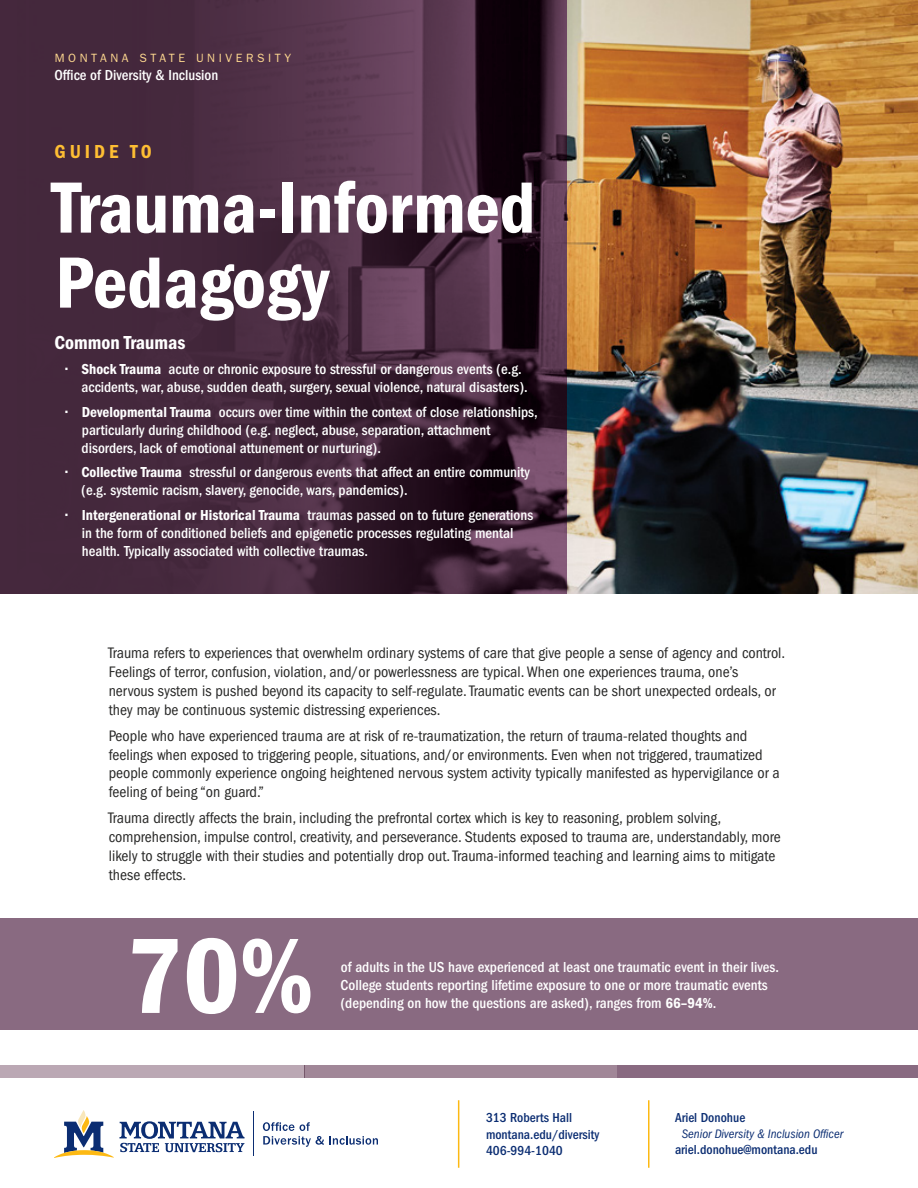
<style>
.page{position:relative;width:918px;height:1188px;background:#fff}
.page>*{position:absolute;margin:0;border:0;box-sizing:border-box;transform-origin:0 0}
.t1{font:110.85px "ITC Franklin Gothic Std Dm Cd";color:#fff}
.t2{font:75px/75px "ITC Franklin Gothic Std Dm Cd";color:#fff}
.t3{font:19.5px "ITC Franklin Gothic Std Dm Cd";color:#fff}
.t4{font:19.5px "ITC Franklin Gothic Std Dm Cd";letter-spacing:.2em;color:#febe33}
.t5{font:condensed 15.75px/18.9px "ITC Franklin Gothic Std";color:#282827}
.t6{font:500 condensed 15px/18px "ITC Franklin Gothic Std";color:#fff}
.t7{font:15px "ITC Franklin Gothic Std Dm Cd";color:#fff}
.t8{font:500 condensed 13.5px/16.2px "ITC Franklin Gothic Std";color:#0b2d72}
.t9{font:italic condensed 12.75px "ITC Franklin Gothic Std";color:#0b2d72}
.t10{font:12px "ITC Franklin Gothic Std";letter-spacing:.3em;color:#ffd990}
.s1{font-family:"ITC Franklin Gothic Std Dm Cd";font-weight:400;font-stretch:normal}
.s2{font-family:"ITC Franklin Gothic Std";font-weight:500;font-stretch:condensed}
</style>
<div class="page">
<img style="left:650px;top:0;width:268px;height:594px">
<img style="left:567px;top:0;width:83px;height:594px">
<svg style="left:0;top:0;width:567px;height:594px;background:#44283c"></svg>
<div style="left:0;top:1065px;width:305px;height:13px;background:#bba8b4"></div>
<div style="left:0;top:918px;width:918px;height:112px;background:#896a81"></div>
<div style="left:305px;top:1065px;width:312px;height:13px;background:#a18798"></div>
<div style="left:617px;top:1065px;width:301px;height:13px;background:#896a81"></div>
<hr style="left:458px;top:1100px;width:1px;height:68px;background:#fdb913">
<hr style="left:648px;top:1100px;width:2px;height:68px;background:#fdb913">
<hr style="left:253px;top:1112px;width:1px;height:44px;background:#0b2d72">
<svg style="left:54px;top:1110px;width:60px;height:48px"></svg>
<svg style="left:120px;top:1121px;width:124px;height:31px"></svg>
<svg style="left:263px;top:1122px;width:115px;height:25px"></svg>
<p class="t10" style="left:55px;top:51px;width:238px">MONTANA STATE UNIVERSITY</p>
<p class="t6" style="left:54px;top:66px;width:166px">Office of Diversity &amp; Inclusion</p>
<p class="t4" style="left:55px;top:140px;width:99px">GUIDE TO</p>
<h2 class="t2" style="left:51px;top:171px;width:486px">Trauma-Informed<br>Pedagogy</h2>
<p class="t3" style="left:55px;top:331px;width:132px">Common Traumas</p>
<p class="t6" style="left:82px;top:360px;width:448px;text-indent:-16px"><span class="s1">• Shock Trauma</span> acute or chronic exposure to stressful or dangerous events (e.g. accidents, war, abuse, sudden death, surgery, sexual violence, natural disasters).</p>
<p class="t6" style="left:82px;top:403px;width:458px;text-indent:-16px"><span class="s1">• Developmental Trauma</span> occurs over time within the context of close relationships, particularly during childhood (e.g. neglect, abuse, separation, attachment disorders, lack of emotional attunement or nurturing).</p>
<p class="t6" style="left:81px;top:463px;width:450px;text-indent:-16px"><span class="s1">• Collective Trauma</span> stressful or dangerous events that affect an entire community (e.g. systemic racism, slavery, genocide, wars, pandemics).</p>
<p class="t7" style="left:65px;top:506px;width:469px">• Intergenerational or Historical Trauma <span class="s2">traumas passed on to future generations</span></p>
<p class="t6" style="left:82px;top:524px;width:433px">in the form of conditioned beliefs and epigenetic processes regulating mental health. Typically associated with collective traumas.</p>
<p class="t5" style="left:108px;top:644px;width:679px">Trauma refers to experiences that overwhelm ordinary systems of care that give people a sense of agency and control.<br>Feelings of terror, confusion, violation, and/or powerlessness are typical. When one experiences trauma, one’s nervous system is pushed beyond its capacity to self-regulate. Traumatic events can be short unexpected ordeals, or they may be continuous systemic distressing experiences.</p>
<p class="t5" style="left:109px;top:726px;width:673px">People who have experienced trauma are at risk of re-traumatization, the return of trauma-related thoughts and feelings when exposed to triggering people, situations, and/or environments. Even when not triggered, traumatized people commonly experience ongoing heightened nervous system activity typically manifested as hypervigilance or a feeling of being “on guard.”</p>
<p class="t5" style="left:108px;top:808px;width:674px">Trauma directly affects the brain, including the prefrontal cortex which is key to reasoning, problem solving, comprehension, impulse control, creativity, and perseverance. Students exposed to trauma are, understandably, more likely to struggle with their studies and potentially drop out. Trauma-informed teaching and learning aims to mitigate these effects.</p>
<h1 class="t1" style="left:127px;top:913px;width:188px">70%</h1>
<p class="t6" style="left:340px;top:958px;width:440px">of adults in the US have experienced at least one traumatic event in their lives.<br>College students reporting lifetime exposure to one or more traumatic events (depending on how the questions are asked), ranges from <span class="s1">66–94%</span>.</p>
<p class="t8" style="left:486px;top:1110px;width:115px">313 Roberts Hall montana.edu/diversity<br>406-994-1040</p>
<p class="t8" style="left:675px;top:1110px;width:72px">Ariel Donohue</p>
<p class="t9" style="left:682px;top:1126px;width:163px">Senior Diversity &amp; Inclusion Officer</p>
<p class="t8" style="left:675px;top:1141px;width:144px">ariel.donohue@montana.edu</p>
</div>
